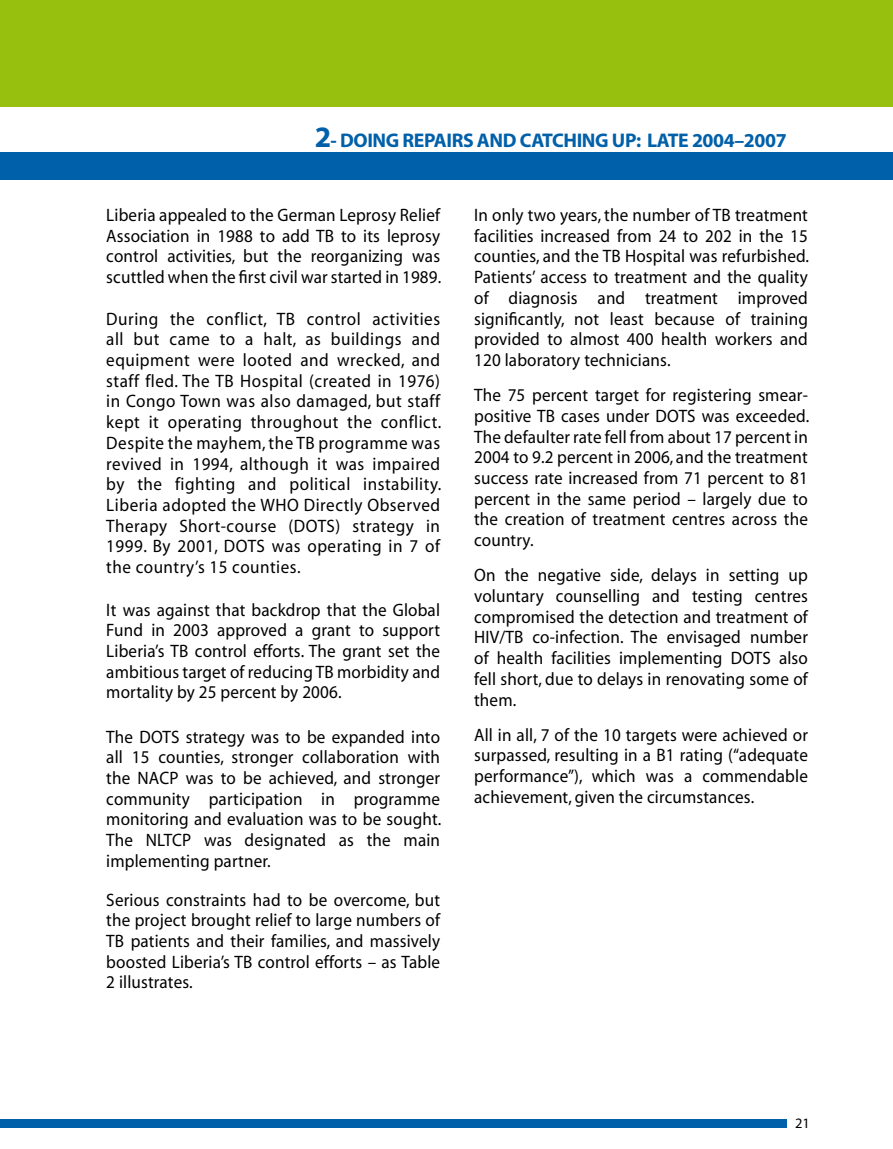
<style>
.page{position:relative;width:893px;height:1149px;background:#fff}
.page>*{position:absolute;margin:0;border:0;box-sizing:border-box;transform-origin:0 0}
.t1{font:700 19.8px "Myriad";letter-spacing:-.02em;color:#0060a9}
.t2{font:18px/20.7px "Myriad";letter-spacing:.01em;color:#000;text-align:justify;scale:.95 1}
.t3{font:14.4px "Myriad";color:#000}
.s1{font-size:29.7px}
</style>
<div class="page">
<div style="left:0;top:152px;width:893px;height:28px;background:#0060a9"></div>
<div style="left:0;top:1118px;width:787px;height:9px;background:#0060a9"></div>
<div style="left:0;top:0;width:893px;height:106px;background:#97bf0d"></div>
<p class="t1" style="left:315px;top:131px;width:473px"><span class="s1">2</span>- DOING REPAIRS AND CATCHING UP: LATE 2004–2007</p>
<p class="t2" style="left:106px;top:205px;width:354px">Liberia appealed to the German Leprosy Relief Association in 1988 to add TB to its leprosy control activities, but the reorganizing was scuttled when the first civil war started in 1989.</p>
<p class="t2" style="left:106px;top:309px;width:354px">During the conflict, TB control activities all but came to a halt, as buildings and equipment were looted and wrecked, and staff fled. The TB Hospital (created in 1976) in Congo Town was also damaged, but staff kept it operating throughout the conflict.<br>Despite the mayhem, the TB programme was revived in 1994, although it was impaired by the fighting and political instability.<br>Liberia adopted the WHO Directly Observed Therapy Short-course (DOTS) strategy in 1999. By 2001, DOTS was operating in 7 of the country’s 15 counties.</p>
<p class="t2" style="left:106px;top:599px;width:353px">It was against that backdrop that the Global Fund in 2003 approved a grant to support Liberia’s TB control efforts. The grant set the ambitious target of reducing TB morbidity and mortality by 25 percent by 2006.</p>
<p class="t2" style="left:106px;top:726px;width:354px">The DOTS strategy was to be expanded into all 15 counties, stronger collaboration with the NACP was to be achieved, and stronger community participation in programme monitoring and evaluation was to be sought.<br>The NLTCP was designated as the main implementing partner.</p>
<p class="t2" style="left:106px;top:889px;width:353px">Serious constraints had to be overcome, but the project brought relief to large numbers of TB patients and their families, and massively boosted Liberia’s TB control efforts – as Table 2 illustrates.</p>
<p class="t2" style="left:474px;top:205px;width:354px">In only two years, the number of TB treatment facilities increased from 24 to 202 in the 15 counties, and the TB Hospital was refurbished.<br>Patients’ access to treatment and the quality of diagnosis and treatment improved significantly, not least because of training provided to almost 400 health workers and 120 laboratory technicians.</p>
<p class="t2" style="left:474px;top:385px;width:354px">The 75 percent target for registering smear&shy;positive TB cases under DOTS was exceeded.<br>The defaulter rate fell from about 17 percent in 2004 to 9.2 percent in 2006, and the treatment success rate increased from 71 percent to 81 percent in the same period – largely due to the creation of treatment centres across the country.</p>
<p class="t2" style="left:474px;top:565px;width:353px">On the negative side, delays in setting up voluntary counselling and testing centres compromised the detection and treatment of HIV/TB co-infection. The envisaged number of health facilities implementing DOTS also fell short, due to delays in renovating some of them.</p>
<p class="t2" style="left:474px;top:725px;width:353px">All in all, 7 of the 10 targets were achieved or surpassed, resulting in a B1 rating (“adequate performance”), which was a commendable achievement, given the circumstances.</p>
<p class="t3" style="left:795px;top:1115px;width:16px">21</p>
</div>
